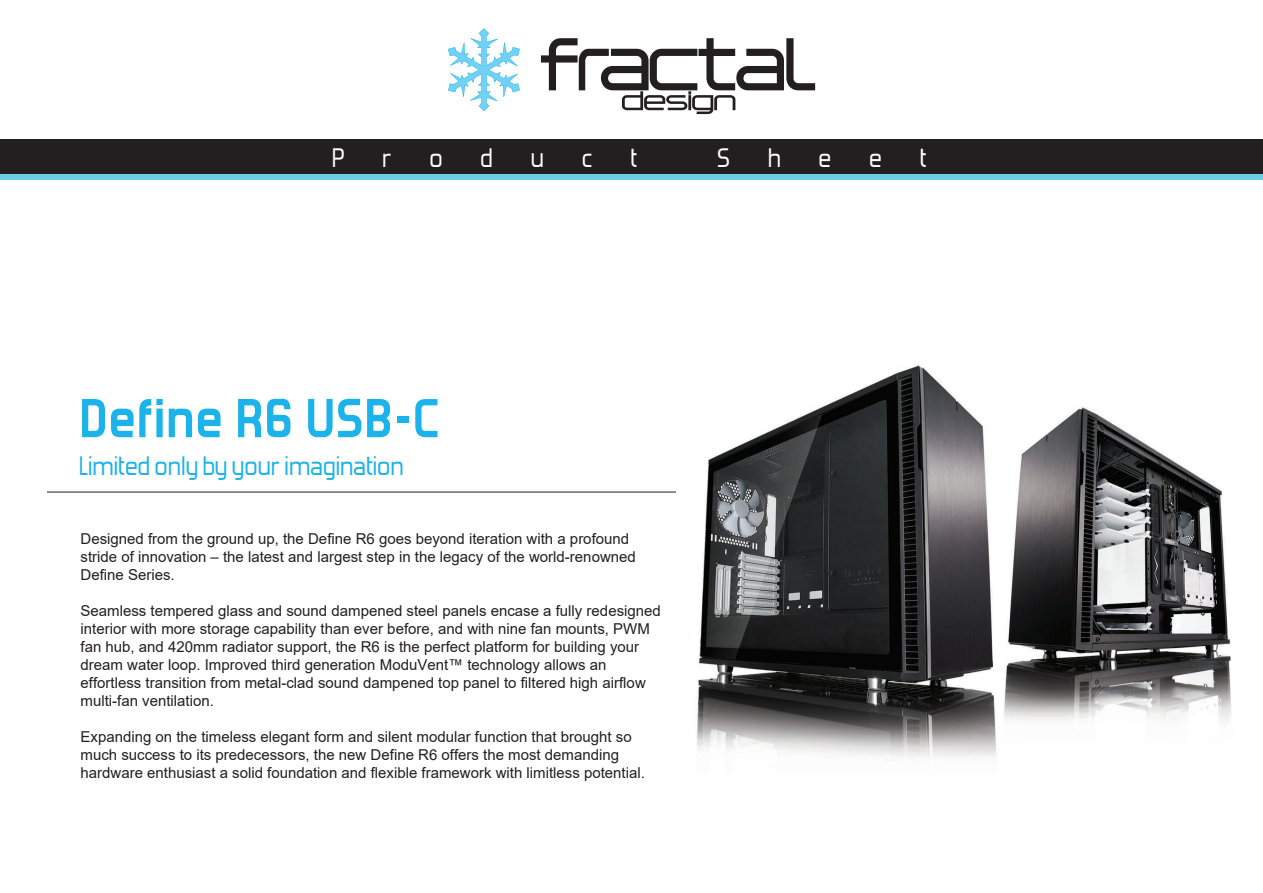
<style>
.page{position:relative;width:1263px;height:893px;background:#fff}
.page>*{position:absolute;margin:0;border:0;box-sizing:border-box;transform-origin:0 0}
.t1{font:700 60.75px "Forgotten Futurist";color:#1bb3e9}
.t2{font:31.5px "Forgotten Futurist";color:#1bb3e9}
.t3{font:31.5px "Forgotten Futurist";letter-spacing:1.2em;color:#fff}
.t4{font:15px/18px "Arial";color:#231f20}
</style>
<div class="page">
<hr style="left:47px;top:492px;width:636px;height:1px;background:#231f20">
<div style="left:0;top:167px;width:1263px;height:13px;background:#6ccde7"></div>
<div style="left:0;top:140px;width:1263px;height:34px;background:#231f20"></div>
<svg style="left:541px;top:38px;width:274px;height:76px"></svg>
<svg style="left:448px;top:28px;width:72px;height:83px"></svg>
<img style="left:677px;top:364px;width:554px;height:395px">
<h2 class="t3" style="left:332px;top:144px;width:307px">Product</h2>
<h2 class="t3" style="left:717px;top:144px;width:211px">Sheet</h2>
<h1 class="t1" style="left:79px;top:387px;width:362px">Define R6 USB-C</h1>
<h2 class="t2" style="left:79px;top:452px;width:326px">Limited only by your imagination</h2>
<p class="t4" style="left:80px;top:529px;width:557px">Designed from the ground up, the Define R6 goes beyond iteration with a profound stride of innovation – the latest and largest step in the legacy of the world-renowned<br>Define Series.</p>
<p class="t4" style="left:80px;top:601px;width:582px">Seamless tempered glass and sound dampened steel panels encase a fully redesigned interior with more storage capability than ever before, and with nine fan mounts, PWM fan hub, and 420mm radiator support, the R6 is the perfect platform for building your dream water loop. Improved third generation ModuVent™ technology allows an effortless transition from metal-clad sound dampened top panel to filtered high airflow multi-fan ventilation.</p>
<p class="t4" style="left:80px;top:727px;width:566px">Expanding on the timeless elegant form and silent modular function that brought so much success to its predecessors, the new Define R6 offers the most demanding hardware enthusiast a solid foundation and flexible framework with limitless potential.</p>
</div>
